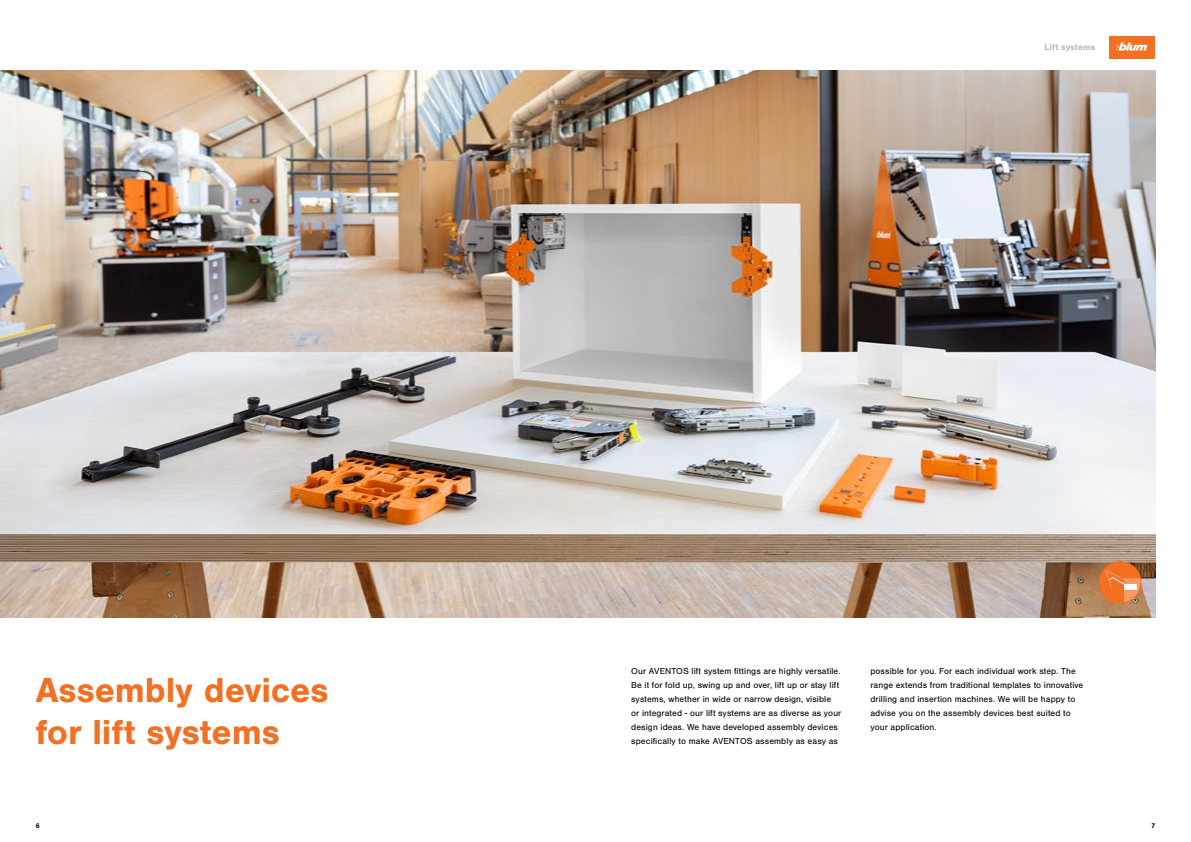
<style>
.page{position:relative;width:1191px;height:842px;background:#fff}
.page>*{position:absolute;margin:0;border:0;box-sizing:border-box;transform-origin:0 0}
.t1{font:700 36px/42.1px "Nimbus San";letter-spacing:-.005em;color:#f36f21}
.t2{font:9px/14px "Nimbus San";letter-spacing:.015em;color:#000}
.t3{font:700 9px "Nimbus San";letter-spacing:.015em;color:#b6b8ba}
.t4{font:700 7px "Nimbus San";color:#000}
</style>
<div class="page">
<img style="left:0;top:70px;width:1155px;height:547px">
<div style="left:1109px;top:36px;width:46px;height:23px;background:#f36f21"></div>
<svg style="left:1116px;top:42px;width:32px;height:9px"></svg>
<div style="left:1099px;top:562px;width:41px;height:41px;background:#f36f21;border-radius:50%"></div>
<svg style="left:1105px;top:569px;width:35px;height:34px"></svg>
<div style="left:1124px;top:584px;width:13px;height:6px;background:#fff"></div>
<div style="left:1099px;top:561px;width:42px;height:42px;border:1px solid #f36f21;border-radius:50%"></div>
<h1 class="t1" style="left:36px;top:669px;width:294px">Assembly devices for lift systems</h1>
<p class="t3" style="left:1044px;top:42px;width:53px">Lift systems</p>
<p class="t2" style="left:631px;top:664px;width:212px">Our AVENTOS lift system fittings are highly versatile.<br>Be it for fold up, swing up and over, lift up or stay lift systems, whether in wide or narrow design, visible or integrated - our lift systems are as diverse as your design ideas. We have developed assembly devices specifically to make AVENTOS assembly as easy as</p>
<p class="t2" style="left:870px;top:664px;width:214px">possible for you. For each individual work step. The range extends from traditional templates to innovative drilling and insertion machines. We will be happy to advise you on the assembly devices best suited to your application.</p>
<p class="t4" style="left:36px;top:822px;width:5px">6</p>
<p class="t4" style="left:1151px;top:822px;width:5px">7</p>
</div>
